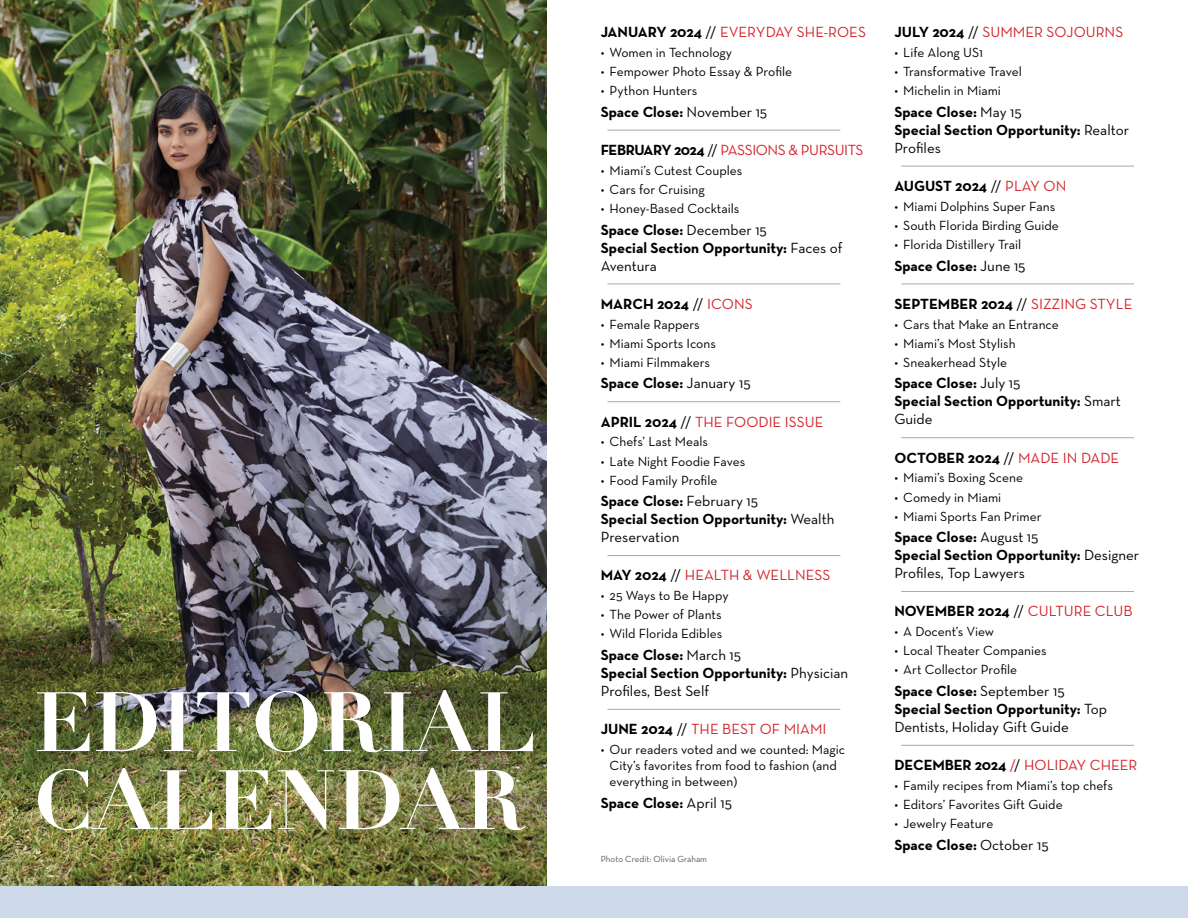
<style>
.page{position:relative;width:1188px;height:918px;background:#fff}
.page>*{position:absolute;margin:0;border:0;box-sizing:border-box;transform-origin:0 0}
.t1{font:700 82.5px/78px "Didot LT Pro";color:#fff}
.t2{font:700 15px/18px "Neutra Text";color:#000}
.t3{font:15px "Neutra Text";color:#d2232a}
.t4{font:15px/18px "Neutra Text";color:#000}
.t5{font:15px "Neutra Text";letter-spacing:-.03em;color:#d2232a}
.t6{font:13.5px/16.2px "Neutra Text";color:#000}
.t7{font:9px "Neutra Text";color:#58595b}
.s1{font-weight:700;color:#000}
.s2{color:#000}
.s3{font-weight:400}
.s4{font-weight:400;color:#d2232a}
.s5{font-weight:700}
</style>
<div class="page">
<img style="left:0;top:0;width:547px;height:887px">
<hr style="left:608px;top:130px;width:232px;height:1px;background:#a7a9ac">
<hr style="left:608px;top:284px;width:232px;height:1px;background:#a7a9ac">
<hr style="left:608px;top:401px;width:232px;height:1px;background:#a7a9ac">
<hr style="left:608px;top:555px;width:232px;height:1px;background:#a7a9ac">
<hr style="left:608px;top:709px;width:232px;height:1px;background:#a7a9ac">
<hr style="left:901px;top:166px;width:233px;height:1px;background:#a7a9ac">
<hr style="left:901px;top:284px;width:233px;height:1px;background:#a7a9ac">
<hr style="left:901px;top:437px;width:233px;height:1px;background:#a7a9ac">
<hr style="left:901px;top:591px;width:233px;height:1px;background:#a7a9ac">
<hr style="left:901px;top:745px;width:233px;height:1px;background:#a7a9ac">
<div style="left:0;top:887px;width:1188px;height:31px;background:#cdd8e8"></div>
<h1 class="t1" style="left:34px;top:684px;width:504px">EDITORIAL<br>CALENDAR</h1>
<p class="t3" style="left:601px;top:23px;width:267px"><span class="s1">JANUARY 2024</span> <span class="s2">//</span> EVERYDAY SHE-ROES</p>
<p class="t6" style="left:601px;top:44px;width:133px">• Women in Technology</p>
<p class="t6" style="left:601px;top:63px;width:193px">• Fempower Photo Essay &amp; Profile</p>
<p class="t6" style="left:601px;top:82px;width:98px">• Python Hunters</p>
<p class="t2" style="left:601px;top:102px;width:168px">Space Close: <span class="s3">November 15</span></p>
<p class="t5" style="left:601px;top:141px;width:264px"><span class="s1">FEBRUARY 2024</span> <span class="s2">//</span> PASSIONS &amp; PURSUITS</p>
<p class="t6" style="left:601px;top:162px;width:143px">• Miami’s Cutest Couples</p>
<p class="t6" style="left:601px;top:181px;width:106px">• Cars for Cruising</p>
<p class="t6" style="left:601px;top:200px;width:140px">• Honey-Based Cocktails</p>
<p class="t2" style="left:601px;top:220px;width:243px">Space Close: <span class="s3">December 15<br></span>Special Section Opportunity: <span class="s3">Faces of<br>Aventura</span></p>
<p class="t2" style="left:601px;top:294px;width:153px">MARCH 2024 <span class="s3">//</span> <span class="s4">ICONS</span></p>
<p class="t6" style="left:601px;top:316px;width:101px">• Female Rappers</p>
<p class="t6" style="left:601px;top:335px;width:117px">• Miami Sports Icons</p>
<p class="t6" style="left:601px;top:354px;width:111px">• Miami Filmmakers</p>
<p class="t2" style="left:601px;top:374px;width:151px">Space Close: <span class="s3">January 15</span></p>
<p class="t3" style="left:601px;top:412px;width:224px"><span class="s1">APRIL 2024</span> <span class="s2">//</span> THE FOODIE ISSUE</p>
<p class="t6" style="left:601px;top:433px;width:109px">• Chefs’ Last Meals</p>
<p class="t6" style="left:601px;top:453px;width:146px">• Late Night Foodie Faves</p>
<p class="t6" style="left:601px;top:472px;width:118px">• Food Family Profile</p>
<p class="t2" style="left:601px;top:492px;width:235px">Space Close: <span class="s3">February 15<br></span>Special Section Opportunity: <span class="s3">Wealth<br>Preservation</span></p>
<p class="t3" style="left:601px;top:566px;width:231px"><span class="s1">MAY 2024</span> <span class="s2">//</span> HEALTH &amp; WELLNESS</p>
<p class="t6" style="left:601px;top:587px;width:129px">• 25 Ways to Be Happy</p>
<p class="t6" style="left:601px;top:606px;width:122px">• The Power of Plants</p>
<p class="t6" style="left:601px;top:626px;width:123px">• Wild Florida Edibles</p>
<p class="t2" style="left:601px;top:646px;width:249px">Space Close: <span class="s3">March 15<br></span>Special Section Opportunity: <span class="s3">Physician<br>Profiles, Best Self</span></p>
<p class="t3" style="left:601px;top:720px;width:227px"><span class="s1">JUNE 2024</span> <span class="s2">//</span> THE BEST OF MIAMI</p>
<p class="t6" style="left:610px;top:741px;width:237px;text-indent:-9px">• Our readers voted and we counted: Magic<br>City’s favorites from food to fashion (and everything in between)</p>
<p class="t2" style="left:601px;top:793px;width:133px">Space Close: <span class="s3">April 15</span></p>
<p class="t7" style="left:601px;top:853px;width:108px">Photo Credit: Olivia Graham</p>
<p class="t3" style="left:894px;top:23px;width:230px"><span class="s1">JULY 2024</span> <span class="s2">//</span> SUMMER SOJOURNS</p>
<p class="t6" style="left:894px;top:44px;width:90px">• Life Along US1</p>
<p class="t6" style="left:894px;top:63px;width:129px">• Transformative Travel</p>
<p class="t6" style="left:894px;top:82px;width:108px">• Michelin in Miami</p>
<p class="t2" style="left:894px;top:102px;width:236px">Space Close: <span class="s3">May 15<br></span>Special Section Opportunity: <span class="s3">Realtor<br>Profiles</span></p>
<p class="t2" style="left:894px;top:177px;width:174px">AUGUST 2024 <span class="s3">//</span> <span class="s4">PLAY ON</span></p>
<p class="t6" style="left:894px;top:198px;width:162px">• Miami Dolphins Super Fans</p>
<p class="t6" style="left:894px;top:217px;width:166px">• South Florida Birding Guide</p>
<p class="t6" style="left:894px;top:236px;width:128px">• Florida Distillery Trail</p>
<p class="t2" style="left:894px;top:256px;width:133px">Space Close: <span class="s3">June 15</span></p>
<p class="t2" style="left:894px;top:294px;width:240px">SEPTEMBER 2024 <span class="s3">//</span> <span class="s4">SIZZING STYLE</span></p>
<p class="t6" style="left:894px;top:316px;width:166px">• Cars that Make an Entrance</p>
<p class="t6" style="left:894px;top:335px;width:123px">• Miami’s Most Stylish</p>
<p class="t6" style="left:894px;top:354px;width:114px">• Sneakerhead Style</p>
<p class="t2" style="left:894px;top:374px;width:228px">Space Close: <span class="s3">July 15<br></span>Special Section Opportunity: <span class="s3">Smart<br>Guide</span></p>
<p class="t2" style="left:894px;top:448px;width:226px">OCTOBER 2024 <span class="s3">//</span> <span class="s4">MADE IN DADE</span></p>
<p class="t6" style="left:894px;top:469px;width:130px">• Miami’s Boxing Scene</p>
<p class="t6" style="left:894px;top:489px;width:108px">• Comedy in Miami</p>
<p class="t6" style="left:894px;top:508px;width:149px">• Miami Sports Fan Primer</p>
<p class="t2" style="left:894px;top:528px;width:246px">Space Close: <span class="s3">August 15<br></span>Special Section Opportunity: <span class="s3">Designer<br>Profiles, Top Lawyers</span></p>
<p class="t2" style="left:894px;top:602px;width:240px">NOVEMBER 2024 <span class="s3">//</span> <span class="s4">CULTURE CLUB</span></p>
<p class="t6" style="left:894px;top:623px;width:101px">• A Docent’s View</p>
<p class="t6" style="left:894px;top:642px;width:154px">• Local Theater Companies</p>
<p class="t6" style="left:894px;top:662px;width:124px">• Art Collector Profile</p>
<p class="t4" style="left:894px;top:682px;width:214px"><span class="s5">Space Close:</span> September 15<br><span class="s5">Special Section Opportunity:</span> Top<br>Dentists, Holiday Gift Guide</p>
<p class="t3" style="left:894px;top:756px;width:245px"><span class="s1">DECEMBER 2024</span> /<span class="s2">/</span> HOLIDAY CHEER</p>
<p class="t6" style="left:894px;top:777px;width:220px">• Family recipes from Miami’s top chefs</p>
<p class="t6" style="left:894px;top:796px;width:170px">• Editors’ Favorites Gift Guide</p>
<p class="t6" style="left:894px;top:815px;width:100px">• Jewelry Feature</p>
<p class="t2" style="left:894px;top:835px;width:156px">Space Close: <span class="s3">October 15</span></p>
</div>
